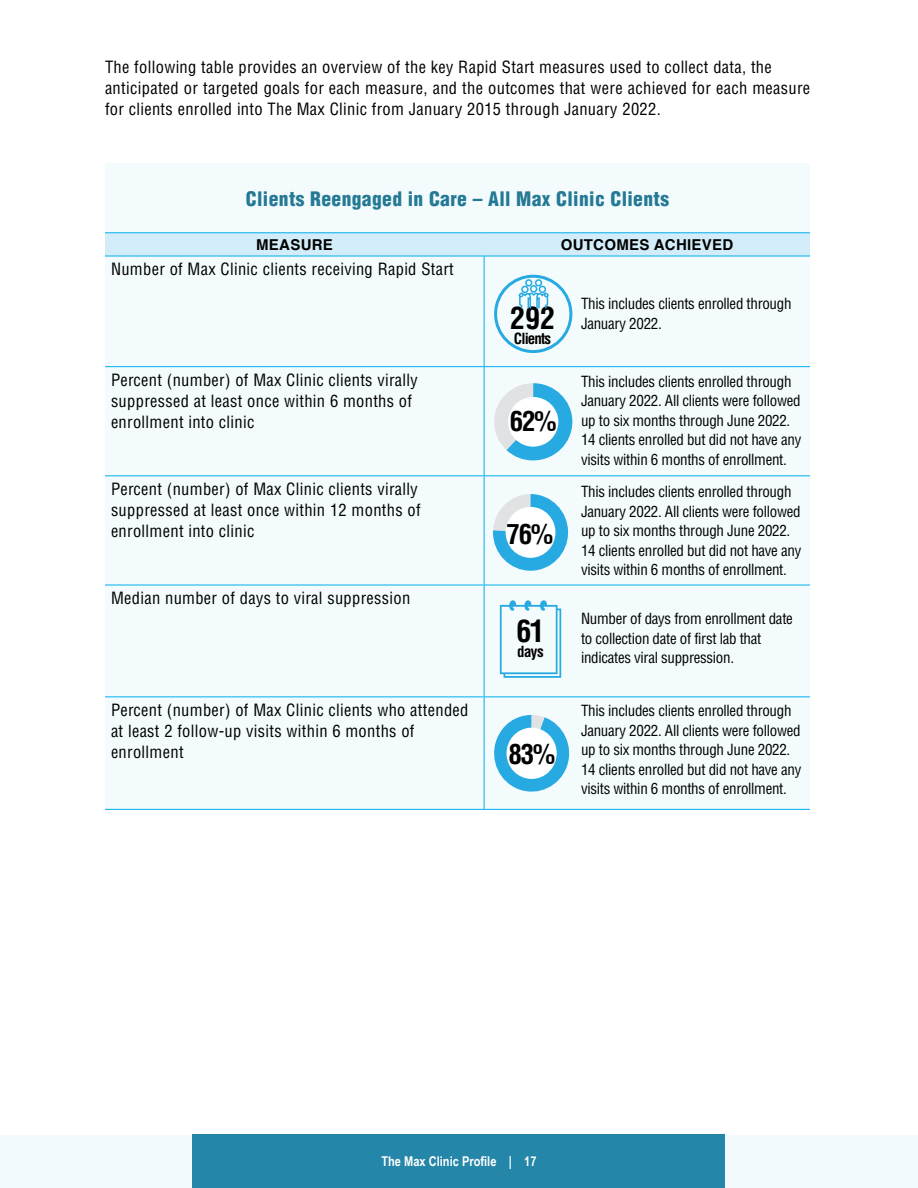
<style>
.page{position:relative;width:918px;height:1188px;background:#fff}
.page>*{position:absolute;margin:0;border:0;box-sizing:border-box;transform-origin:0 0}
.t1{font:700 condensed 30px "Helvetica";color:#000}
.t2{font:700 condensed 27px "Helvetica";color:#000}
.t3{font:900 condensed 19.5px "Helvetica";letter-spacing:.02em;color:#247994}
.t4{font:condensed 16.5px/21px "Helvetica";letter-spacing:.02em;color:#000}
.t5{font:condensed 15px/19.5px "Helvetica";letter-spacing:-.02em;color:#000}
.t6{font:700 15px "Helvetica";letter-spacing:.02em;color:#000}
.t7{font:700 condensed 15px "Helvetica";letter-spacing:-.06em;color:#000}
.t8{font:700 13.5px "Arial Narrow";color:#fff}
</style>
<div class="page">
<div style="left:0;top:1135px;width:918px;height:53px;background:#f2fafd"></div>
<div style="left:193px;top:1134px;width:532px;height:54px;background:#2486a8"></div>
<div style="left:105px;top:164px;width:705px;height:645px;background:#f4fbfd"></div>
<svg style="left:105px;top:233px;width:705px;height:23px"></svg>
<hr style="left:105px;top:232px;width:379px;height:1px;background:#00aeef">
<hr style="left:484px;top:232px;width:326px;height:1px;background:#00aeef">
<hr style="left:105px;top:256px;width:379px;height:1px;background:#00aeef">
<hr style="left:484px;top:256px;width:326px;height:1px;background:#00aeef">
<hr style="left:484px;top:256px;width:1px;height:110px;background:#00aeef">
<hr style="left:105px;top:366px;width:379px;height:1px;background:#00aeef">
<hr style="left:484px;top:366px;width:326px;height:1px;background:#00aeef">
<hr style="left:484px;top:367px;width:1px;height:108px;background:#00aeef">
<hr style="left:105px;top:475px;width:379px;height:1px;background:#00aeef">
<hr style="left:484px;top:475px;width:326px;height:1px;background:#00aeef">
<hr style="left:484px;top:476px;width:1px;height:109px;background:#00aeef">
<hr style="left:105px;top:585px;width:379px;height:1px;background:#00aeef">
<hr style="left:484px;top:585px;width:326px;height:1px;background:#00aeef">
<hr style="left:484px;top:585px;width:1px;height:111px;background:#00aeef">
<hr style="left:105px;top:696px;width:379px;height:1px;background:#00aeef">
<hr style="left:484px;top:696px;width:326px;height:1px;background:#00aeef">
<hr style="left:484px;top:697px;width:1px;height:112px;background:#00aeef">
<hr style="left:105px;top:809px;width:379px;height:1px;background:#00aeef">
<hr style="left:484px;top:809px;width:326px;height:1px;background:#00aeef">
<svg style="left:500px;top:600px;width:61px;height:78px"></svg>
<div style="left:494px;top:275px;width:78px;height:78px;border:3px solid #27aae1;border-radius:50%"></div>
<svg style="left:517px;top:278px;width:33px;height:32px"></svg>
<svg style="left:490px;top:383px;width:82px;height:77px"></svg>
<svg style="left:493px;top:494px;width:75px;height:77px"></svg>
<svg style="left:489px;top:715px;width:85px;height:82px"></svg>
<p class="t4" style="left:105px;top:57px;width:707px">The following table provides an overview of the key Rapid Start measures used to collect data, the anticipated or targeted goals for each measure, and the outcomes that were achieved for each measure for clients enrolled into The Max Clinic from January 2015 through January 2022.</p>
<p class="t3" style="left:246px;top:186px;width:425px">Clients Reengaged in Care – All Max Clinic Clients</p>
<p class="t6" style="left:256px;top:236px;width:78px">MEASURE</p>
<p class="t6" style="left:561px;top:236px;width:174px">OUTCOMES ACHIEVED</p>
<p class="t4" style="left:111px;top:259px;width:344px">Number of Max Clinic clients receiving Rapid Start</p>
<p class="t4" style="left:111px;top:369px;width:308px">Percent (number) of Max Clinic clients virally suppressed at least once within 6 months of enrollment into clinic</p>
<p class="t4" style="left:111px;top:478px;width:311px">Percent (number) of Max Clinic clients virally suppressed at least once within 12 months of enrollment into clinic</p>
<p class="t4" style="left:111px;top:588px;width:301px">Median number of days to viral suppression</p>
<p class="t4" style="left:111px;top:699px;width:359px">Percent (number) of Max Clinic clients who attended at least 2 follow-up visits within 6 months of enrollment</p>
<p class="t1" style="left:510px;top:299px;width:46px">292</p>
<p class="t7" style="left:514px;top:329px;width:39px">Clients</p>
<p class="t2" style="left:510px;top:404px;width:48px">62%</p>
<p class="t2" style="left:507px;top:517px;width:48px">76%</p>
<p class="t1" style="left:516px;top:612px;width:29px">61</p>
<p class="t7" style="left:517px;top:642px;width:28px">days</p>
<p class="t2" style="left:509px;top:737px;width:48px">83%</p>
<p class="t5" style="left:581px;top:294px;width:212px">This includes clients enrolled through<br>January 2022.</p>
<p class="t5" style="left:581px;top:372px;width:222px">This includes clients enrolled through January 2022. All clients were followed up to six months through June 2022.<br>14 clients enrolled but did not have any visits within 6 months of enrollment.</p>
<p class="t5" style="left:581px;top:482px;width:222px">This includes clients enrolled through January 2022. All clients were followed up to six months through June 2022.<br>14 clients enrolled but did not have any visits within 6 months of enrollment.</p>
<p class="t5" style="left:581px;top:609px;width:213px">Number of days from enrollment date to collection date of first lab that indicates viral suppression.</p>
<p class="t5" style="left:581px;top:701px;width:222px">This includes clients enrolled through January 2022. All clients were followed up to six months through June 2022.<br>14 clients enrolled but did not have any visits within 6 months of enrollment.</p>
<p class="t8" style="left:381px;top:1151px;width:157px">The Max Clinic Profile | 17</p>
</div>
